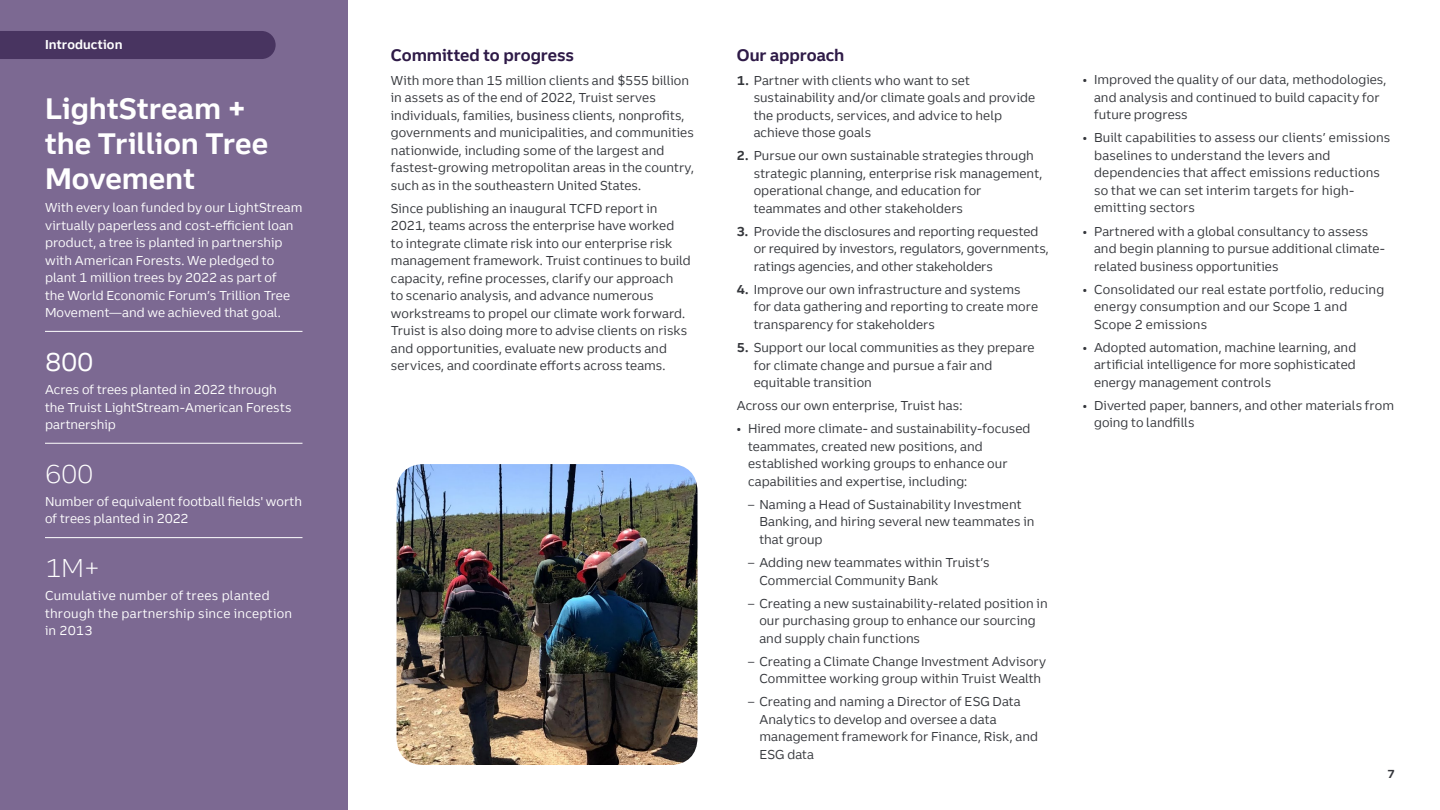
<style>
.page{position:relative;width:1440px;height:810px;background:#fff}
.page>*{position:absolute;margin:0;border:0;box-sizing:border-box;transform-origin:0 0}
.H3_-_white{font:700 28.75px/35px "Truist Trio";color:#fff}
.line_above_-_white_i{font:300 25px "Truist Trio";color:#fff}
.line_above_-_white_i-2{font:25px "Truist Trio";color:#fff}
.t1{font:700 16.25px "Truist Trio";letter-spacing:-.005em;color:#2e1a47}
.Body{font:12.5px/17.5px "Truist Trio";color:#34363b}
.Body_white{font:12.5px/17.5px "Truist Trio";letter-spacing:.005em;color:#fff}
.Body-2{font:700 12.5px "Truist Trio";letter-spacing:.005em;color:#fff}
.t2{font:700 11.25px "Truist Trio";color:#34363b}
.s1{font-weight:700}
</style>
<div class="page">
<div style="left:0;top:0;width:348px;height:810px;background:#7c6992"></div>
<hr style="left:45px;top:331px;width:257px;height:1px;background:#fff">
<hr style="left:45px;top:443px;width:257px;height:1px;background:#fff">
<hr style="left:45px;top:537px;width:257px;height:1px;background:#fff">
<div style="left:0;top:31px;width:276px;height:28px;background:#483460"></div>
<img style="left:397px;top:464px;width:301px;height:301px">
<p class="Body-2" style="left:45px;top:37px;width:79px">Introduction</p>
<p class="H3_-_white" style="left:45px;top:91px;width:225px">LightStream + the Trillion Tree<br>Movement</p>
<p class="Body_white" style="left:45px;top:199px;width:259px">With every loan funded by our LightStream virtually paperless and cost-efficient loan product, a tree is planted in partnership with American Forests. We pledged to plant 1 million trees by 2022 as part of<br>the World Economic Forum’s Trillion Tree Movement—and we achieved that goal.</p>
<p class="line_above_-_white_i-2" style="left:45px;top:347px;width:50px">800</p>
<p class="Body_white" style="left:45px;top:381px;width:248px">Acres of trees planted in 2022 through the Truist LightStream-American Forests partnership</p>
<p class="line_above_-_white_i" style="left:45px;top:459px;width:50px">600</p>
<p class="Body_white" style="left:45px;top:493px;width:259px">Number of equivalent football fields' worth of trees planted in 2022</p>
<p class="line_above_-_white_i" style="left:45px;top:553px;width:57px">1M+</p>
<p class="Body_white" style="left:45px;top:587px;width:249px">Cumulative number of trees planted through the partnership since inception in 2013</p>
<h2 class="t1" style="left:391px;top:45px;width:185px">Committed to progress</h2>
<p class="Body" style="left:391px;top:71px;width:305px">With more than 15 million clients and $555 billion in assets as of the end of 2022, Truist serves individuals, families, business clients, nonprofits, governments and municipalities, and communities nationwide, including some of the largest and fastest-growing metropolitan areas in the country, such as in the southeastern United States.</p>
<p class="Body" style="left:391px;top:199px;width:301px">Since publishing an inaugural TCFD report in 2021, teams across the enterprise have worked<br>to integrate climate risk into our enterprise risk management framework. Truist continues to build capacity, refine processes, clarify our approach<br>to scenario analysis, and advance numerous workstreams to propel our climate work forward.<br>Truist is also doing more to advise clients on risks and opportunities, evaluate new products and services, and coordinate efforts across teams.</p>
<h2 class="t1" style="left:737px;top:45px;width:109px">Our approach</h2>
<p class="Body" style="left:754px;top:71px;width:283px;text-indent:-17px"><span class="s1">1.</span> Partner with clients who want to set sustainability and/or climate goals and provide the products, services, and advice to help achieve those goals</p>
<p class="Body" style="left:754px;top:147px;width:290px;text-indent:-17px"><span class="s1">2.</span> Pursue our own sustainable strategies through strategic planning, enterprise risk management, operational change, and education for teammates and other stakeholders</p>
<p class="Body" style="left:754px;top:222px;width:297px;text-indent:-17px"><span class="s1">3.</span> Provide the disclosures and reporting requested or required by investors, regulators, governments, ratings agencies, and other stakeholders</p>
<p class="Body" style="left:754px;top:281px;width:286px;text-indent:-17px"><span class="s1">4.</span> Improve our own infrastructure and systems for data gathering and reporting to create more transparency for stakeholders</p>
<p class="Body" style="left:754px;top:339px;width:282px;text-indent:-17px"><span class="s1">5.</span> Support our local communities as they prepare for climate change and pursue a fair and equitable transition</p>
<p class="Body" style="left:737px;top:397px;width:227px">Across our own enterprise, Truist has:</p>
<p class="Body" style="left:748px;top:420px;width:284px;text-indent:-11px">• Hired more climate- and sustainability-focused teammates, created new positions, and established working groups to enhance our capabilities and expertise, including:</p>
<p class="Body" style="left:759px;top:496px;width:277px;text-indent:-11px">– Naming a Head of Sustainability Investment<br>Banking, and hiring several new teammates in that group</p>
<p class="Body" style="left:759px;top:554px;width:232px;text-indent:-11px">– Adding new teammates within Truist’s<br>Commercial Community Bank</p>
<p class="Body" style="left:759px;top:594px;width:290px;text-indent:-11px">– Creating a new sustainability-related position in our purchasing group to enhance our sourcing and supply chain functions</p>
<p class="Body" style="left:748px;top:652px;width:300px;text-align:center">– Creating a Climate Change Investment Advisory<br>Committee working group within Truist Wealth</p>
<p class="Body" style="left:759px;top:693px;width:280px;text-indent:-11px">– Creating and naming a Director of ESG Data Analytics to develop and oversee a data management framework for Finance, Risk, and ESG data</p>
<p class="Body" style="left:1094px;top:71px;width:294px;text-indent:-11px">• Improved the quality of our data, methodologies, and analysis and continued to build capacity for future progress</p>
<p class="Body" style="left:1094px;top:129px;width:298px;text-indent:-11px">• Built capabilities to assess our clients’ emissions baselines to understand the levers and dependencies that affect emissions reductions so that we can set interim targets for high&shy;emitting sectors</p>
<p class="Body" style="left:1094px;top:222px;width:293px;text-indent:-11px">• Partnered with a global consultancy to assess and begin planning to pursue additional climate&shy;related business opportunities</p>
<p class="Body" style="left:1094px;top:280px;width:292px;text-indent:-11px">• Consolidated our real estate portfolio, reducing energy consumption and our Scope 1 and<br>Scope 2 emissions</p>
<p class="Body" style="left:1094px;top:338px;width:264px;text-align:justify;text-indent:-11px">• Adopted automation, machine learning, and artificial intelligence for more sophisticated energy management controls</p>
<p class="Body" style="left:1094px;top:397px;width:302px;text-indent:-11px">• Diverted paper, banners, and other materials from going to landfills</p>
<p class="t2" style="left:1388px;top:766px;width:9px">7</p>
</div>
